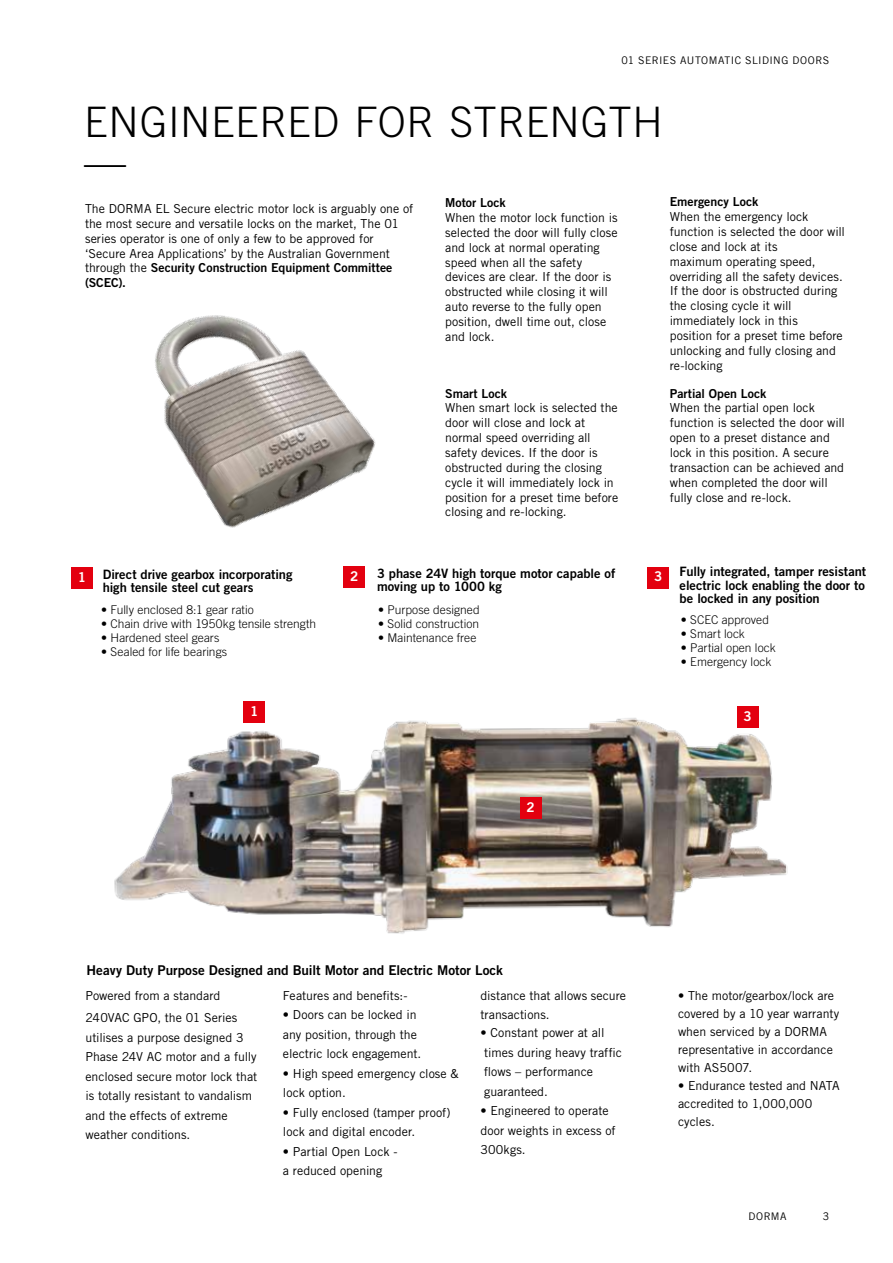
<style>
.page{position:relative;width:893px;height:1263px;background:#fff}
.page>*{position:absolute;margin:0;border:0;box-sizing:border-box;transform-origin:0 0}
.t1{font:300 42px/39.9px "Trade Gothic LT";letter-spacing:.02em;color:#000}
.t2{font:13.5px "Trade Gothic LT Std Bd 2";color:#000}
.t3{font:13.5px "Trade Gothic LT Std Bd 2";color:#fff}
.t4{font:12.9px/13.5px "Trade Gothic LT Std Bd 2";color:#000}
.t5{font:12.3px/14.9px "Trade Gothic LT Std";color:#000}
.t6{font:12.3px/14.9px "Trade Gothic LT Std Bd 2";color:#000}
.t7{font:300 12px "Trade Gothic LT";letter-spacing:.005em;color:#000}
.t8{font:10.5px "Trade Gothic LT";letter-spacing:.04em;color:#000}
.s1{font-family:"Trade Gothic LT Std"}
</style>
<div class="page">
<div style="left:71px;top:568px;width:22px;height:21px;background:#e3000f"></div>
<div style="left:344px;top:567px;width:21px;height:21px;background:#e3000f"></div>
<div style="left:648px;top:567px;width:21px;height:21px;background:#e3000f"></div>
<img style="left:114px;top:707px;width:674px;height:227px">
<div style="left:244px;top:702px;width:21px;height:21px;background:#e3000f"></div>
<div style="left:520px;top:797px;width:21px;height:22px;background:#e3000f"></div>
<div style="left:737px;top:707px;width:21px;height:21px;background:#e3000f"></div>
<img style="left:155px;top:315px;width:221px;height:213px">
<p class="t8" style="left:621px;top:54px;width:209px">01 SERIES AUTOMATIC SLIDING DOORS</p>
<h1 class="t1" style="left:84px;top:101px;width:580px">ENGINEERED FOR STRENGTH —</h1>
<p class="t5" style="left:85px;top:201px;width:330px">The DORMA EL Secure electric motor lock is arguably one of the most secure and versatile locks on the market, The 01 series operator is one of only a few to be approved for ‘Secure Area Applications’ by the Australian Government</p>
<p class="t6" style="left:85px;top:260px;width:309px"><span class="s1">through the</span> Security Construction Equipment Committee (SCEC).</p>
<p class="t6" style="left:445px;top:195px;width:62px">Motor Lock</p>
<p class="t5" style="left:445px;top:210px;width:174px">When the motor lock function is selected the door will fully close and lock at normal operating speed when all the safety devices are clear. If the door is obstructed while closing it will auto reverse to the fully open position, dwell time out, close and lock.</p>
<p class="t6" style="left:445px;top:386px;width:63px">Smart Lock</p>
<p class="t5" style="left:445px;top:400px;width:175px">When smart lock is selected the door will close and lock at normal speed overriding all safety devices. If the door is obstructed during the closing cycle it will immediately lock in position for a preset time before closing and re-locking.</p>
<p class="t6" style="left:670px;top:194px;width:90px">Emergency Lock</p>
<p class="t5" style="left:670px;top:209px;width:177px">When the emergency lock function is selected the door will close and lock at its<br>maximum operating speed, overriding all the safety devices.<br>If the door is obstructed during the closing cycle it will immediately lock in this<br>position for a preset time before unlocking and fully closing and</p>
<p class="t6" style="left:670px;top:386px;width:98px">Partial Open Lock</p>
<p class="t5" style="left:670px;top:400px;width:177px">When the partial open lock function is selected the door will open to a preset distance and lock in this position. A secure transaction can be achieved and when completed the door will fully close and re-lock.</p>
<p class="t4" style="left:103px;top:567px;width:191px">Direct drive gearbox incorporating high tensile steel cut gears</p>
<p class="t4" style="left:680px;top:564px;width:188px;text-align:justify">Fully integrated, tamper resistant electric lock enabling the door to be locked in any position</p>
<p class="t7" style="left:681px;top:612px;width:90px">• SCEC approved</p>
<p class="t7" style="left:681px;top:626px;width:65px">• Smart lock</p>
<p class="t7" style="left:681px;top:641px;width:96px">• Partial open lock</p>
<p class="t7" style="left:681px;top:655px;width:92px">• Emergency lock</p>
<p class="t4" style="left:377px;top:566px;width:240px">3 phase 24V high torque motor capable of moving up to 1000 kg</p>
<p class="t3" style="left:78px;top:569px;width:10px">1</p>
<p class="t3" style="left:350px;top:568px;width:10px">2</p>
<p class="t3" style="left:654px;top:568px;width:10px">3</p>
<p class="t7" style="left:101px;top:602px;width:154px">• Fully enclosed 8:1 gear ratio</p>
<p class="t7" style="left:101px;top:616px;width:217px">• Chain drive with 1950kg tensile strength</p>
<p class="t7" style="left:101px;top:631px;width:120px">• Hardened steel gears</p>
<p class="t7" style="left:101px;top:645px;width:127px">• Sealed for life bearings</p>
<p class="t7" style="left:378px;top:602px;width:103px">• Purpose designed</p>
<p class="t7" style="left:378px;top:616px;width:102px">• Solid construction</p>
<p class="t7" style="left:378px;top:631px;width:100px">• Maintenance free</p>
<p class="t3" style="left:250px;top:703px;width:10px">1</p>
<p class="t3" style="left:527px;top:798px;width:10px">2</p>
<p class="t3" style="left:743px;top:708px;width:10px">3</p>
<p class="t2" style="left:87px;top:962px;width:418px">Heavy Duty Purpose Designed and Built Motor and Electric Motor Lock</p>
<p class="t5" style="left:85px;top:984px;width:153px;line-height:22.5px">Powered from a standard<br>240VAC GPO, the 01 Series</p>
<p class="t5" style="left:85px;top:1027px;width:173px;line-height:19.5px">utilises a purpose designed 3<br>Phase 24V AC motor and a fully enclosed secure motor lock that is totally resistant to vandalism and the effects of extreme weather conditions.</p>
<p class="t5" style="left:283px;top:988px;width:126px">Features and benefits:-</p>
<p class="t5" style="left:283px;top:1005px;width:140px;line-height:19.5px">• Doors can be locked in any position, through the electric lock engagement.</p>
<p class="t5" style="left:283px;top:1063px;width:177px;line-height:19.5px">• High speed emergency close &amp; lock option.</p>
<p class="t5" style="left:283px;top:1102px;width:169px;line-height:19.5px">• Fully enclosed (tamper proof) lock and digital encoder.</p>
<p class="t5" style="left:283px;top:1141px;width:116px;line-height:19.5px">• Partial Open Lock - a reduced opening</p>
<p class="t5" style="left:480px;top:985px;width:147px;line-height:19.5px">distance that allows secure transactions.</p>
<p class="t5" style="left:484px;top:1023px;width:139px;line-height:19.5px;text-indent:-4px">• Constant power at all times during heavy traffic flows – performance guaranteed.</p>
<p class="t5" style="left:480px;top:1101px;width:137px;line-height:19.5px">• Engineered to operate door weights in excess of<br>300kgs.</p>
<p class="t5" style="left:678px;top:986px;width:163px;line-height:18px">• The motor/gearbox/lock are covered by a 10 year warranty when serviced by a DORMA representative in accordance with AS5007.</p>
<p class="t5" style="left:678px;top:1076px;width:163px;line-height:18px">• Endurance tested and NATA accredited to 1,000,000 cycles.</p>
<p class="t8" style="left:748px;top:1209px;width:40px">DORMA</p>
<p class="t8" style="left:823px;top:1209px;width:8px">3</p>
</div>
